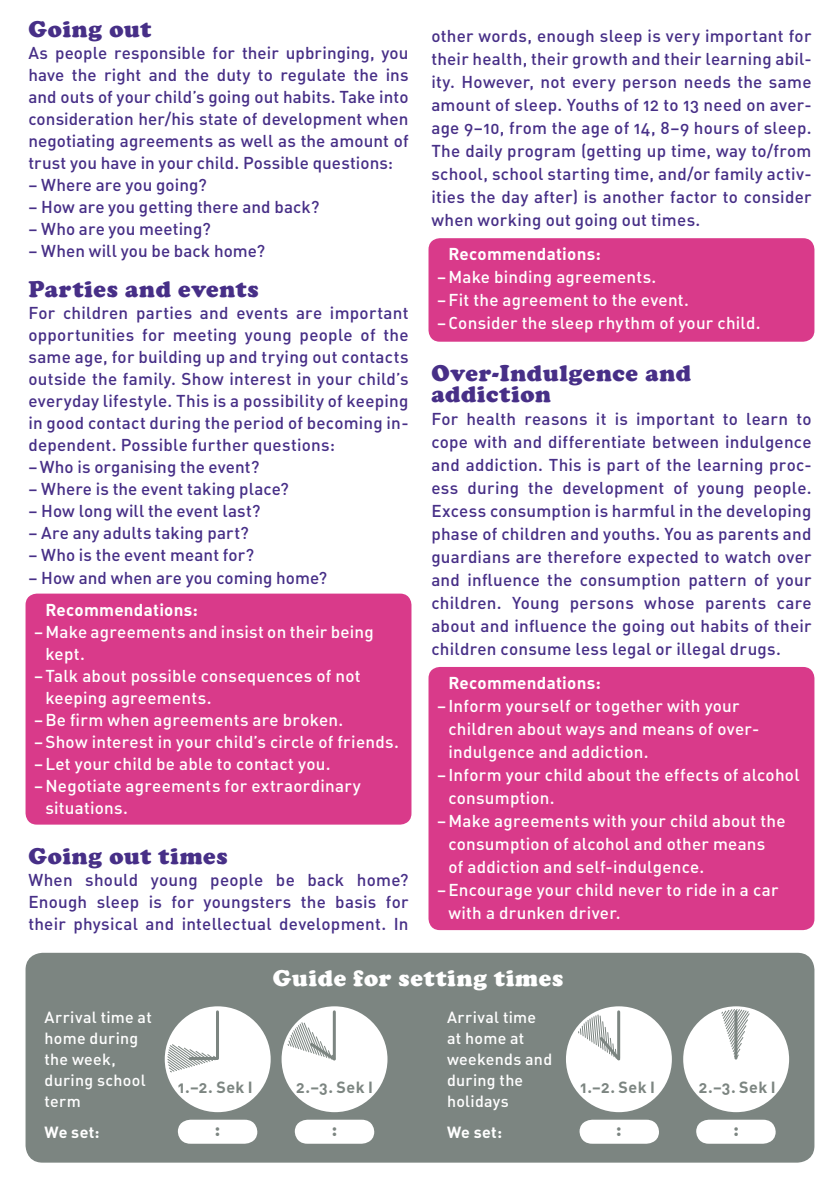
<style>
.page{position:relative;width:840px;height:1191px;background:#fff}
.page>*{position:absolute;margin:0;border:0;box-sizing:border-box;transform-origin:0 0}
.t1{font:900 23.6px/21px "Cooper";letter-spacing:.03em;color:#472f87}
.t2{font:900 23.6px "Cooper";letter-spacing:.035em;color:#fff}
.t3{font:20px "DIN Bold Alternate";color:#7c8581}
.t4{font:17px/23px "DIN Medium Alternate";letter-spacing:.015em;color:#472f87;text-align:justify}
.t5{font:17px/23px "DIN Medium Alternate";letter-spacing:.015em;color:#fff}
.t6{font:17px "DIN Bold Alternate";letter-spacing:.015em;color:#fff}
.t7{font:16px/21px "DIN Medium Alternate";letter-spacing:.02em;color:#fff}
.t8{font:16px "DIN Bold Alternate";letter-spacing:.03em;color:#7c8581}
.t9{font:16px "DIN Bold Alternate";letter-spacing:.02em;color:#fff}
</style>
<div class="page">
<div style="left:428px;top:667px;width:386px;height:263px;background:#d93a8a;border-radius:11px"></div>
<div style="left:26px;top:593px;width:385px;height:231px;background:#d93a8a;border-radius:11px"></div>
<div style="left:428px;top:238px;width:386px;height:104px;background:#d93a8a;border-radius:11px"></div>
<div style="left:26px;top:952px;width:788px;height:210px;background:#7c8581;border-radius:17px"></div>
<div style="left:165px;top:1006px;width:105px;height:106px;background:#fff;border-radius:50%"></div>
<svg style="left:166px;top:1043px;width:52px;height:30px"></svg>
<hr style="left:216px;top:1011px;width:3px;height:47px;background:#7c8581">
<hr style="left:190px;top:1057px;width:27px;height:3px;background:#7c8581">
<div style="left:281px;top:1006px;width:106px;height:106px;background:#fff;border-radius:50%"></div>
<hr style="left:332px;top:1011px;width:3px;height:47px;background:#7c8581">
<svg style="left:287px;top:1021px;width:49px;height:40px"></svg>
<div style="left:565px;top:1006px;width:106px;height:106px;background:#fff;border-radius:50%"></div>
<hr style="left:617px;top:1011px;width:3px;height:47px;background:#7c8581">
<svg style="left:577px;top:1013px;width:44px;height:48px"></svg>
<div style="left:682px;top:1006px;width:106px;height:106px;background:#fff;border-radius:50%"></div>
<svg style="left:720px;top:1008px;width:30px;height:52px"></svg>
<hr style="left:734px;top:1011px;width:3px;height:47px;background:#7c8581">
<svg style="left:178px;top:1119px;width:79px;height:24px;background:#f4f4f4"></svg>
<svg style="left:294px;top:1119px;width:80px;height:24px;background:#f2f3f3"></svg>
<svg style="left:579px;top:1119px;width:79px;height:24px;background:#f3f4f4"></svg>
<svg style="left:696px;top:1119px;width:79px;height:24px;background:#f3f4f4"></svg>
<h1 class="t1" style="left:28px;top:18px;width:124px">Going out</h1>
<p class="t4" style="left:28px;top:41px;width:381px;line-height:22px">As people responsible for their upbringing, you have the right and the duty to regulate the ins and outs of your child’s going out habits. Take into consideration her/his state of development when negotiating agreements as well as the amount of trust you have in your child. Possible questions:</p>
<p class="t4" style="left:28px;top:173px;width:180px">– Where are you going?</p>
<p class="t4" style="left:28px;top:195px;width:292px">– How are you getting there and back?</p>
<p class="t4" style="left:28px;top:217px;width:184px">– Who are you meeting?</p>
<p class="t4" style="left:28px;top:239px;width:238px">– When will you be back home?</p>
<h1 class="t1" style="left:28px;top:279px;width:231px">Parties and events</h1>
<p class="t4" style="left:28px;top:301px;width:381px;line-height:22px;text-align:left">For children parties and events are important opportunities for meeting young people of the same age, for building up and trying out contacts outside the family. Show interest in your child’s everyday lifestyle. This is a possibility of keeping in good contact during the period of becoming in&shy;dependent. Possible further questions:<br>–Who is organising the event?</p>
<p class="t4" style="left:28px;top:477px;width:262px">– Where is the event taking place?</p>
<p class="t4" style="left:28px;top:499px;width:233px">– How long will the event last?</p>
<p class="t4" style="left:28px;top:521px;width:222px">– Are any adults taking part?</p>
<p class="t4" style="left:28px;top:543px;width:227px">– Who is the event meant for?</p>
<p class="t4" style="left:28px;top:565px;width:300px">– How and when are you coming home?</p>
<p class="t6" style="left:45px;top:598px;width:154px">Recommendations:</p>
<p class="t5" style="left:34px;top:619px;width:341px">–Make agreements and insist on their being</p>
<p class="t5" style="left:45px;top:641px;width:41px">kept.</p>
<p class="t5" style="left:34px;top:663px;width:328px">–Talk about possible consequences of not</p>
<p class="t5" style="left:45px;top:685px;width:167px">keeping agreements.</p>
<p class="t5" style="left:34px;top:707px;width:310px">–Be firm when agreements are broken.</p>
<p class="t5" style="left:34px;top:729px;width:366px">–Show interest in your child’s circle of friends.</p>
<p class="t5" style="left:34px;top:751px;width:298px">–Let your child be able to contact you.</p>
<p class="t5" style="left:34px;top:773px;width:328px">–Negotiate agreements for extraordinary</p>
<p class="t5" style="left:45px;top:795px;width:84px">situations.</p>
<h1 class="t1" style="left:28px;top:845px;width:200px">Going out times</h1>
<p class="t4" style="left:28px;top:868px;width:381px;line-height:22px">When should young people be back home?<br>Enough sleep is for youngsters the basis for their physical and intellectual development. In</p>
<p class="t4" style="left:431px;top:24px;width:381px">other words, enough sleep is very important for their health, their growth and their learning abil&shy;ity. However, not every person needs the same amount of sleep. Youths of 12 to 13 need on aver&shy;age 9–10, from the age of 14, 8–9 hours of sleep.<br>The daily program (getting up time, way to/from school, school starting time, and/or family activ&shy;ities the day after) is another factor to consider when working out going out times.</p>
<p class="t6" style="left:448px;top:243px;width:154px">Recommendations:</p>
<p class="t5" style="left:437px;top:265px;width:325px">–Make binding agreements.<br>–Fit the agreement to the event. –Consider the sleep rhythm of your child.</p>
<h1 class="t1" style="left:431px;top:363px;width:261px">Over-Indulgence and addiction</h1>
<p class="t4" style="left:431px;top:407px;width:381px">For health reasons it is important to learn to cope with and differentiate between indulgence and addiction. This is part of the learning proc&shy;ess during the development of young people.<br>Excess consumption is harmful in the developing phase of children and youths. You as parents and guardians are therefore expected to watch over and influence the consumption pattern of your children. Young persons whose parents care about and influence the going out habits of their children consume less legal or illegal drugs.</p>
<p class="t6" style="left:448px;top:671px;width:154px">Recommendations:</p>
<p class="t5" style="left:448px;top:693px;width:312px;text-indent:-11px">– Inform yourself or together with your children about ways and means of over&shy;indulgence and addiction.</p>
<p class="t5" style="left:437px;top:762px;width:364px">– Inform your child about the effects of alcohol</p>
<p class="t5" style="left:448px;top:785px;width:108px">consumption.</p>
<p class="t5" style="left:437px;top:808px;width:350px">–Make agreements with your child about the</p>
<p class="t5" style="left:448px;top:831px;width:318px">consumption of alcohol and other means</p>
<p class="t5" style="left:448px;top:854px;width:257px">of addiction and self-indulgence.</p>
<p class="t5" style="left:437px;top:877px;width:343px">–Encourage your child never to ride in a car</p>
<p class="t5" style="left:448px;top:900px;width:173px">with a drunken driver.</p>
<p class="t7" style="left:45px;top:1006px;width:109px">Arrival time at home during the week, during school term</p>
<p class="t9" style="left:45px;top:1121px;width:57px">We set:</p>
<h1 class="t2" style="left:273px;top:964px;width:291px">Guide for setting times</h1>
<p class="t7" style="left:447px;top:1006px;width:107px">Arrival time at home at weekends and during the holidays</p>
<p class="t9" style="left:447px;top:1121px;width:57px">We set:</p>
<p class="t8" style="left:178px;top:1076px;width:76px">1.–2. Sek I</p>
<p class="t8" style="left:296px;top:1076px;width:78px">2.–3. Sek I</p>
<p class="t8" style="left:579px;top:1076px;width:76px">1.–2. Sek I</p>
<p class="t8" style="left:698px;top:1076px;width:78px">2.–3. Sek I</p>
<p class="t3" style="left:214px;top:1115px;width:8px">:</p>
<p class="t3" style="left:331px;top:1115px;width:8px">:</p>
<p class="t3" style="left:615px;top:1115px;width:8px">:</p>
<p class="t3" style="left:732px;top:1115px;width:8px">:</p>
</div>
